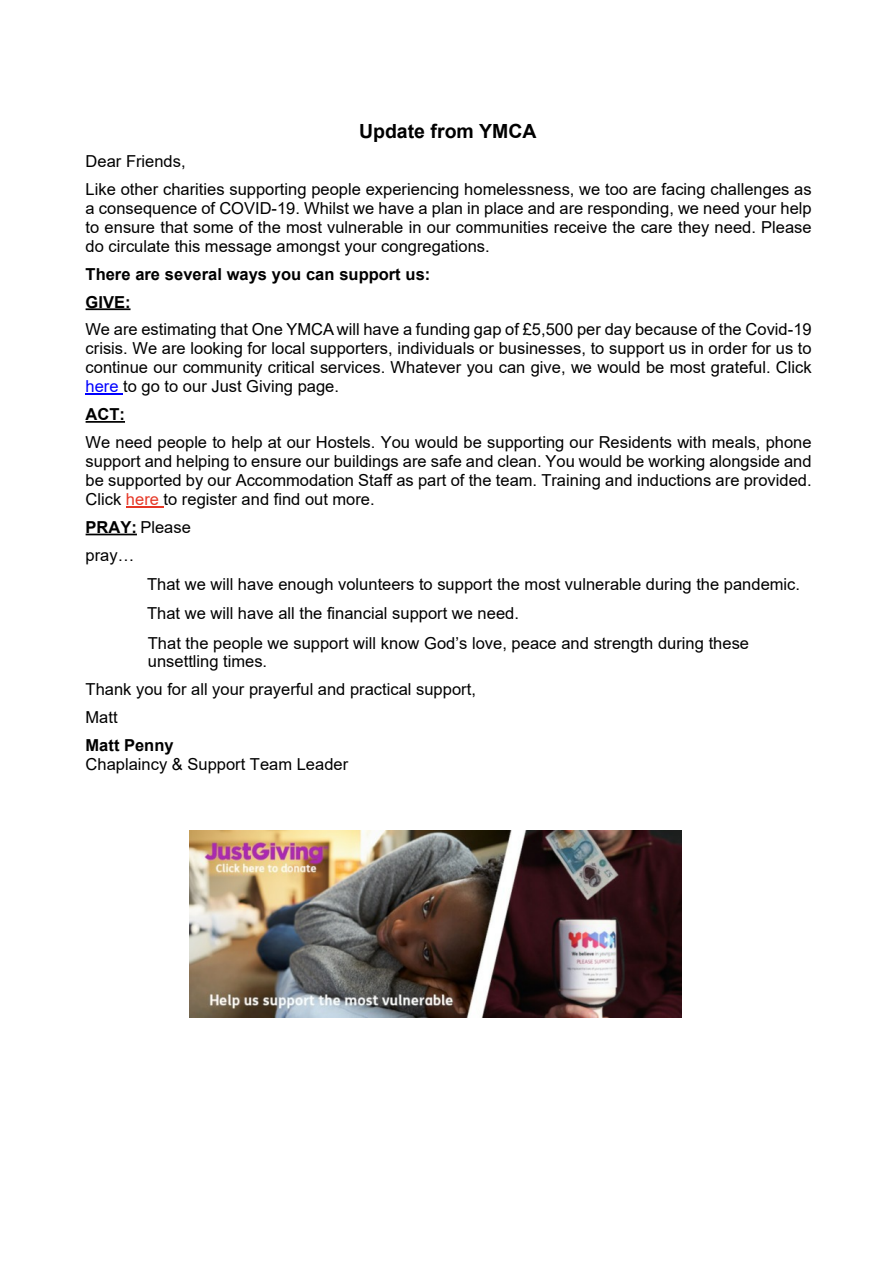
<style>
.page{position:relative;width:893px;height:1263px;background:#fff}
.page>*{position:absolute;margin:0;border:0;box-sizing:border-box;transform-origin:0 0}
.t1{font:700 19.5px "Arial";color:#000}
.t2{font:16.5px/18.9px "Arial";color:#000}
.t3{font:700 16.5px/27.9px "Arial";color:#000}
.s1{color:#00f}
.s2{color:#e63726}
.s3{font-weight:700}
</style>
<div class="page">
<hr style="left:86px;top:393px;width:37px;height:2px;background:#00f">
<hr style="left:126px;top:506px;width:38px;height:1px;background:#e63726">
<hr style="left:86px;top:308px;width:45px;height:2px;background:#000">
<hr style="left:86px;top:421px;width:39px;height:2px;background:#000">
<hr style="left:86px;top:534px;width:51px;height:1px;background:#000">
<img style="left:190px;top:830px;width:492px;height:187px">
<p class="t1" style="left:359px;top:124px;width:179px">Update from YMCA</p>
<p class="t2" style="left:86px;top:149px;width:728px;line-height:27.9px">Dear Friends,<br>Like other charities supporting people experiencing homelessness, we too are facing challenges as</p>
<p class="t2" style="left:86px;top:200px;width:728px;text-align:justify">a consequence of COVID-19. Whilst we have a plan in place and are responding, we need your help to ensure that some of the most vulnerable in our communities receive the care they need. Please do circulate this message amongst your congregations.</p>
<p class="t3" style="left:86px;top:261px;width:346px">There are several ways you can support us:<br>GIVE:</p>
<p class="t2" style="left:86px;top:322px;width:728px;text-align:justify">We are estimating that One YMCA will have a funding gap of £5,500 per day because of the Covid-19 crisis. We are looking for local supporters, individuals or businesses, to support us in order for us to continue our community critical services. Whatever you can give, we would be most grateful. Click <span class="s1">here</span> to go to our Just Giving page.</p>
<p class="t3" style="left:86px;top:402px;width:41px">ACT:</p>
<p class="t2" style="left:86px;top:434px;width:728px;text-align:justify">We need people to help at our Hostels. You would be supporting our Residents with meals, phone support and helping to ensure our buildings are safe and clean. You would be working alongside and be supported by our Accommodation Staff as part of the team. Training and inductions are provided.<br>Click <span class="s2">here</span> to register and find out more.</p>
<p class="t2" style="left:86px;top:514px;width:107px;line-height:27.9px"><span class="s3">PRAY:</span> Please pray…</p>
<p class="t2" style="left:147px;top:571px;width:654px;line-height:29.2px">That we will have enough volunteers to support the most vulnerable during the pandemic.<br>That we will have all the financial support we need.<br>That the people we support will know God’s love, peace and strength during these</p>
<p class="t2" style="left:86px;top:649px;width:392px;line-height:27.9px;text-indent:62px">unsettling times.<br>Thank you for all your prayerful and practical support,<br>Matt</p>
<p class="t3" style="left:86px;top:733px;width:90px">Matt Penny</p>
<p class="t2" style="left:86px;top:756px;width:264px">Chaplaincy &amp; Support Team Leader</p>
</div>
